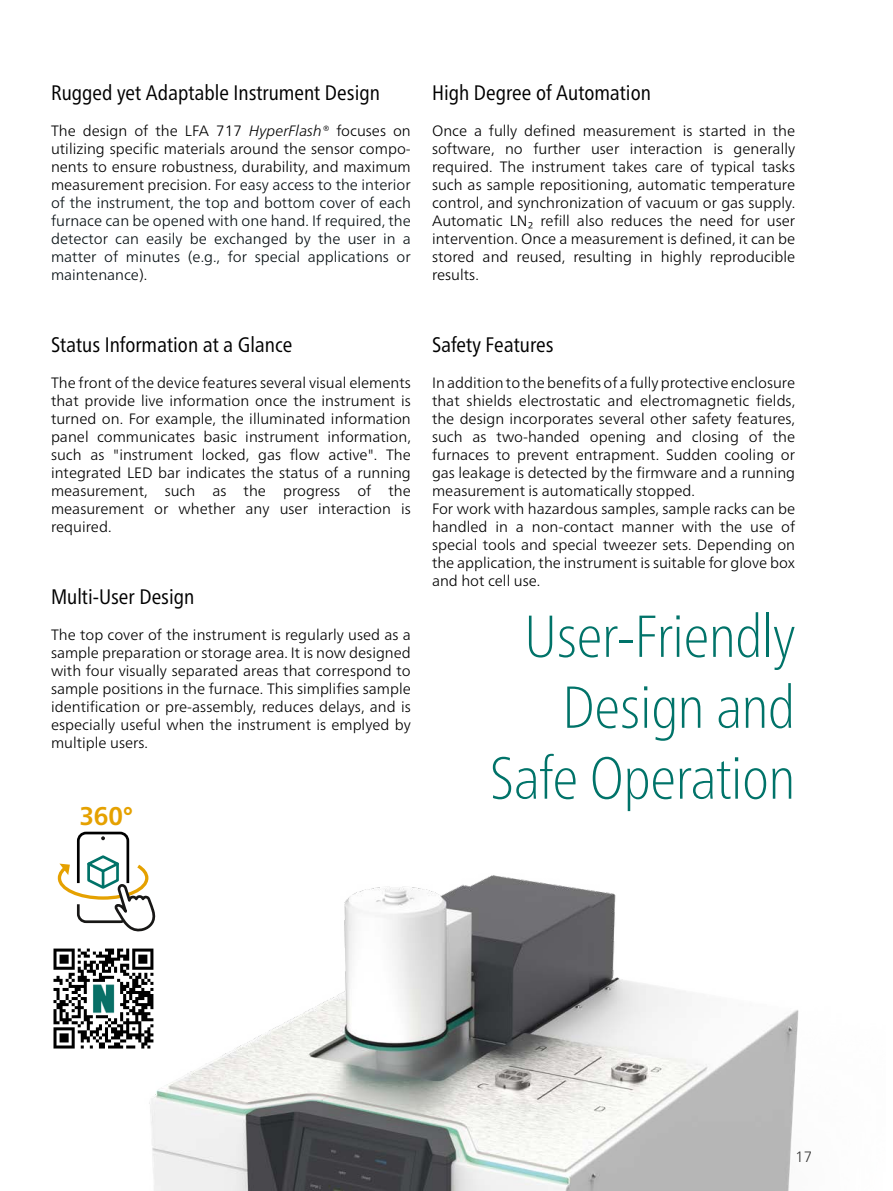
<style>
.page{position:relative;width:893px;height:1191px;background:#fff}
.page>*{position:absolute;margin:0;border:0;box-sizing:border-box;transform-origin:0 0}
.Headline_n{font:100 condensed 59.1px/70.9px "Frutiger Neue LTW1 G";letter-spacing:-.005em;color:#007369;text-align:right}
.t1{font:700 25.65px "Frutiger Neue LTW1 G";color:#e5a100;scale:.96 1}
.Subhead_1_schwarz_n{font:condensed 21px "Frutiger Neue LTW1 G";color:#000}
.Fließtext_en_n{font:300 15px/18px "Frutiger Neue LTW1 G";color:#000;text-align:justify}
.Fließtext_en_n-2{font:300 15px/18px "Frutiger Neue LTW1 G";color:#060f13;text-align:justify}
.s1{color:#000}
.s2{font-style:italic;color:#000}
</style>
<div class="page">
<img style="left:132px;top:875px;width:667px;height:316px">
<svg style="left:57px;top:831px;width:99px;height:99px"></svg>
<div style="left:41px;top:936px;width:125px;height:124px;background:#fff"></div>
<svg style="left:53px;top:948px;width:100px;height:100px"></svg>
<img style="left:88px;top:983px;width:31px;height:30px">
<p class="Subhead_1_schwarz_n" style="left:51px;top:77px;width:330px">Rugged yet Adaptable Instrument Design</p>
<p class="Fließtext_en_n-2" style="left:51px;top:121px;width:361px"><span class="s1">The design of the LFA 717</span> <span class="s2">HyperFlash®</span> <span class="s1">focuses on utilizing specific materials around the sensor compo&shy;nents to ensure robustness, durability, and maximum measurement precision.</span> For easy access to the interior of the instrument, the top and bottom cover of each furnace can be opened with one hand. If required, the detector can easily be exchanged by the user in a matter of minutes (e.g., for special applications or maintenance<span class="s1">).</span></p>
<p class="Subhead_1_schwarz_n" style="left:51px;top:329px;width:243px">Status Information at a Glance</p>
<p class="Fließtext_en_n" style="left:51px;top:373px;width:361px">The front of the device features several visual elements that provide live information once the instrument is turned on. For example, the illuminated information panel communicates basic instrument information, such as "instrument locked, gas flow active". The integrated LED bar indicates the status of a running measurement, such as the progress of the measurement or whether any user interaction is required.</p>
<p class="Subhead_1_schwarz_n" style="left:51px;top:581px;width:145px">Multi-User Design</p>
<p class="Fließtext_en_n" style="left:51px;top:625px;width:361px">The top cover of the instrument is regularly used as a sample preparation or storage area. It is now designed with four visually separated areas that correspond to sample positions in the furnace. This simplifies sample identification or pre-assembly, reduces delays, and is especially useful when the instrument is emplyed by multiple users.</p>
<p class="t1" style="left:80px;top:800px;width:57px">360°</p>
<p class="Subhead_1_schwarz_n" style="left:432px;top:77px;width:220px">High Degree of Automation</p>
<p class="Fließtext_en_n" style="left:432px;top:121px;width:365px">Once a fully defined measurement is started in the software, no further user interaction is generally required. The instrument takes care of typical tasks such as sample repositioning, automatic temperature control, and synchronization of vacuum or gas supply.<br>Automatic LN₂ refill also reduces the need for user intervention. Once a measurement is defined, it can be stored and reused, resulting in highly reproducible results.</p>
<p class="Subhead_1_schwarz_n" style="left:432px;top:329px;width:123px">Safety Features</p>
<p class="Fließtext_en_n" style="left:432px;top:373px;width:365px">In addition to the benefits of a fully protective enclosure that shields electrostatic and electromagnetic fields, the design incorporates several other safety features, such as two-handed opening and closing of the furnaces to prevent entrapment. Sudden cooling or gas leakage is detected by the firmware and a running measurement is automatically stopped.</p>
<p class="Fließtext_en_n" style="left:432px;top:499px;width:365px">For work with hazardous samples, sample racks can be handled in a non-contact manner with the use of special tools and special tweezer sets. Depending on the application, the instrument is suitable for glove box and hot cell use.</p>
<p class="Headline_n" style="left:490px;top:596px;width:307px">User-Friendly<br>Design and<br>Safe Operation</p>
<p class="Fließtext_en_n" style="left:795px;top:1147px;width:19px">17</p>
</div>
